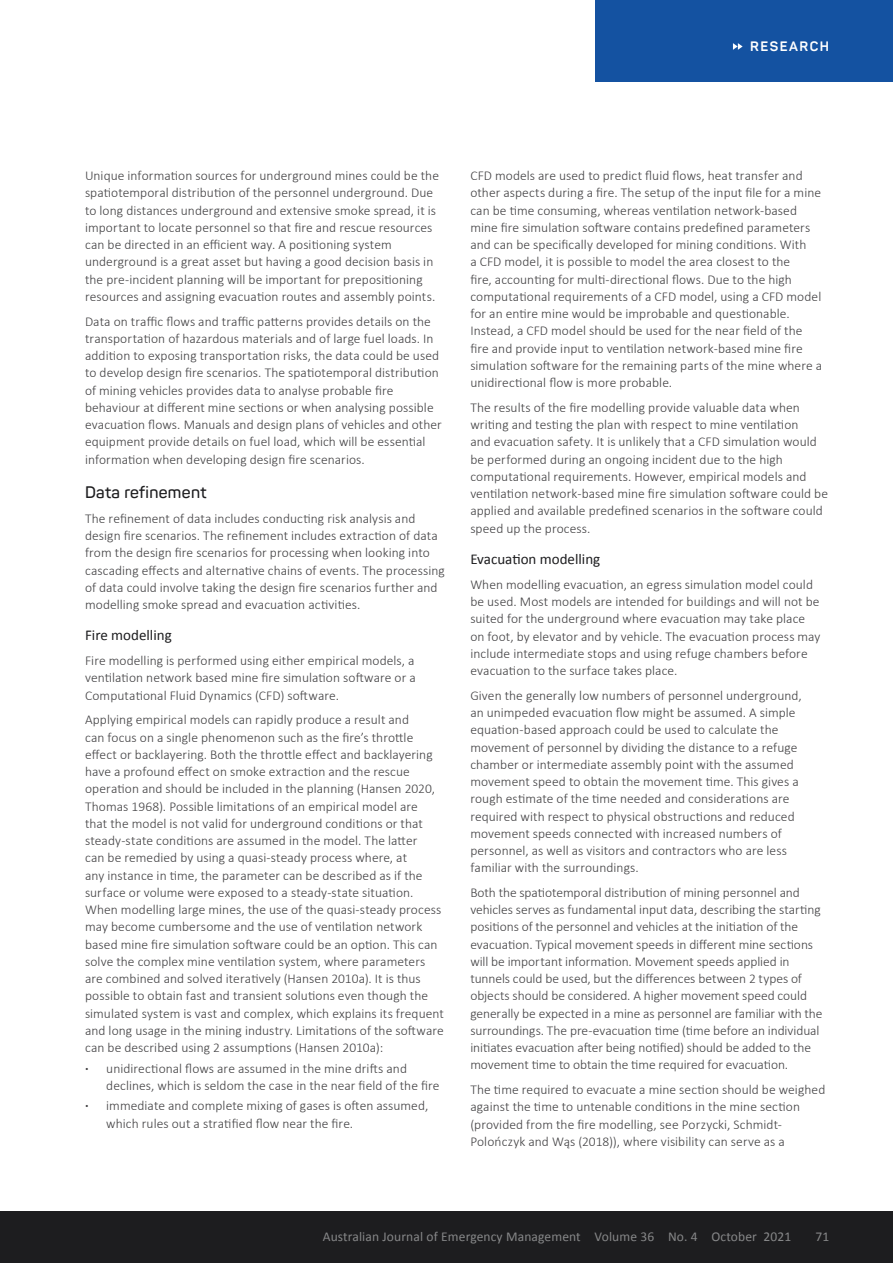
<style>
.page{position:relative;width:893px;height:1263px;background:#fff}
.page>*{position:absolute;margin:0;border:0;box-sizing:border-box;transform-origin:0 0}
.Heading_3{font:600 16.5px "Panton";letter-spacing:.02em;color:#1d1d1f}
.Heading_4{font:15px "Calibri";color:#1d1d1f}
.Body{font:300 13.5px/17.2px "Calibri";letter-spacing:.005em;color:#414042}
.Body_before_bullet{font:300 13.5px/17.2px "Calibri";letter-spacing:.005em;color:#414042}
.Bullet_level_1{font:300 13.5px/17.2px "Calibri";letter-spacing:.005em;color:#414042}
.t1{font:13.5px "Calibri";letter-spacing:.01em;color:#868788}
.t2{font:700 13.5px "Panton";letter-spacing:.11em;color:#fff}
.s1{font-weight:700}
</style>
<div class="page">
<div style="left:596px;top:0;width:297px;height:81px;background:#1452a1"></div>
<svg style="left:733px;top:43px;width:10px;height:7px"></svg>
<div style="left:0;top:1212px;width:893px;height:51px;background:#1d1d1f"></div>
<p class="t2" style="left:750px;top:38px;width:80px">RESEARCH</p>
<p class="Body" style="left:85px;top:167px;width:355px">Unique information sources for underground mines could be the spatiotemporal distribution of the personnel underground. Due to long distances underground and extensive smoke spread, it is important to locate personnel so that fire and rescue resources can be directed in an efficient way. A positioning system underground is a great asset but having a good decision basis in the pre-incident planning will be important for prepositioning resources and assigning evacuation routes and assembly points.</p>
<p class="Body" style="left:85px;top:312px;width:358px">Data on traffic flows and traffic patterns provides details on the transportation of hazardous materials and of large fuel loads. In addition to exposing transportation risks, the data could be used to develop design fire scenarios. The spatiotemporal distribution of mining vehicles provides data to analyse probable fire behaviour at different mine sections or when analysing possible evacuation flows. Manuals and design plans of vehicles and other equipment provide details on fuel load, which will be essential information when developing design fire scenarios.</p>
<h3 class="Heading_3" style="left:85px;top:482px;width:123px">Data refinement</h3>
<p class="Body" style="left:85px;top:509px;width:361px">The refinement of data includes conducting risk analysis and design fire scenarios. The refinement includes extraction of data from the design fire scenarios for processing when looking into cascading effects and alternative chains of events. The processing of data could involve taking the design fire scenarios further and modelling smoke spread and evacuation activities.</p>
<h4 class="Heading_4" style="left:85px;top:625px;width:88px">Fire modelling</h4>
<p class="Body" style="left:85px;top:652px;width:332px;text-align:justify">Fire modelling is performed using either empirical models, a ventilation network based mine fire simulation software or a Computational Fluid Dynamics (CFD) software.</p>
<p class="Body_before_bullet" style="left:85px;top:711px;width:360px">Applying empirical models can rapidly produce a result and<br>can focus on a single phenomenon such as the fire’s throttle effect or backlayering. Both the throttle effect and backlayering have a profound effect on smoke extraction and the rescue operation and should be included in the planning (Hansen 2020, Thomas 1968). Possible limitations of an empirical model are<br>that the model is not valid for underground conditions or that steady-state conditions are assumed in the model. The latter<br>can be remedied by using a quasi-steady process where, at<br>any instance in time, the parameter can be described as if the surface or volume were exposed to a steady-state situation.<br>When modelling large mines, the use of the quasi-steady process may become cumbersome and the use of ventilation network based mine fire simulation software could be an option. This can solve the complex mine ventilation system, where parameters are combined and solved iteratively (Hansen 2010a). It is thus possible to obtain fast and transient solutions even though the simulated system is vast and complex, which explains its frequent and long usage in the mining industry. Limitations of the software can be described using 2 assumptions (Hansen 2010a):</p>
<p class="Bullet_level_1" style="left:106px;top:1059px;width:335px;text-indent:-21px"><span class="s1">·</span> unidirectional flows are assumed in the mine drifts and declines, which is seldom the case in the near field of the fire</p>
<p class="Bullet_level_1" style="left:106px;top:1097px;width:324px;text-indent:-21px"><span class="s1">·</span> immediate and complete mixing of gases is often assumed, which rules out a stratified flow near the fire.</p>
<p class="Body" style="left:470px;top:167px;width:353px">CFD models are used to predict fluid flows, heat transfer and other aspects during a fire. The setup of the input file for a mine can be time consuming, whereas ventilation network-based mine fire simulation software contains predefined parameters and can be specifically developed for mining conditions. With<br>a CFD model, it is possible to model the area closest to the<br>fire, accounting for multi-directional flows. Due to the high computational requirements of a CFD model, using a CFD model for an entire mine would be improbable and questionable.<br>Instead, a CFD model should be used for the near field of the fire and provide input to ventilation network-based mine fire simulation software for the remaining parts of the mine where a unidirectional flow is more probable.</p>
<p class="Body" style="left:470px;top:399px;width:359px">The results of the fire modelling provide valuable data when writing and testing the plan with respect to mine ventilation<br>and evacuation safety. It is unlikely that a CFD simulation would be performed during an ongoing incident due to the high computational requirements. However, empirical models and ventilation network-based mine fire simulation software could be applied and available predefined scenarios in the software could speed up the process.</p>
<h4 class="Heading_4" style="left:470px;top:549px;width:131px">Evacuation modelling</h4>
<p class="Body" style="left:470px;top:575px;width:352px">When modelling evacuation, an egress simulation model could be used. Most models are intended for buildings and will not be suited for the underground where evacuation may take place on foot, by elevator and by vehicle. The evacuation process may include intermediate stops and using refuge chambers before evacuation to the surface takes place.</p>
<p class="Body" style="left:470px;top:686px;width:333px">Given the generally low numbers of personnel underground, an unimpeded evacuation flow might be assumed. A simple equation-based approach could be used to calculate the movement of personnel by dividing the distance to a refuge chamber or intermediate assembly point with the assumed movement speed to obtain the movement time. This gives a rough estimate of the time needed and considerations are required with respect to physical obstructions and reduced movement speeds connected with increased numbers of personnel, as well as visitors and contractors who are less familiar with the surroundings.</p>
<p class="Body" style="left:470px;top:884px;width:354px">Both the spatiotemporal distribution of mining personnel and vehicles serves as fundamental input data, describing the starting positions of the personnel and vehicles at the initiation of the evacuation. Typical movement speeds in different mine sections will be important information. Movement speeds applied in tunnels could be used, but the differences between 2 types of objects should be considered. A higher movement speed could generally be expected in a mine as personnel are familiar with the surroundings. The pre-evacuation time (time before an individual initiates evacuation after being notified) should be added to the movement time to obtain the time required for evacuation.</p>
<p class="Body" style="left:470px;top:1081px;width:357px">The time required to evacuate a mine section should be weighed against the time to untenable conditions in the mine section (provided from the fire modelling, see Porzycki, Schmidt-Polończyk and Wąs (2018)), where visibility can serve as a</p>
<p class="t1" style="left:323px;top:1227px;width:470px">Australian Journal of Emergency Management Volume 36 No. 4 October 2021</p>
<p class="t1" style="left:815px;top:1227px;width:15px">71</p>
</div>
